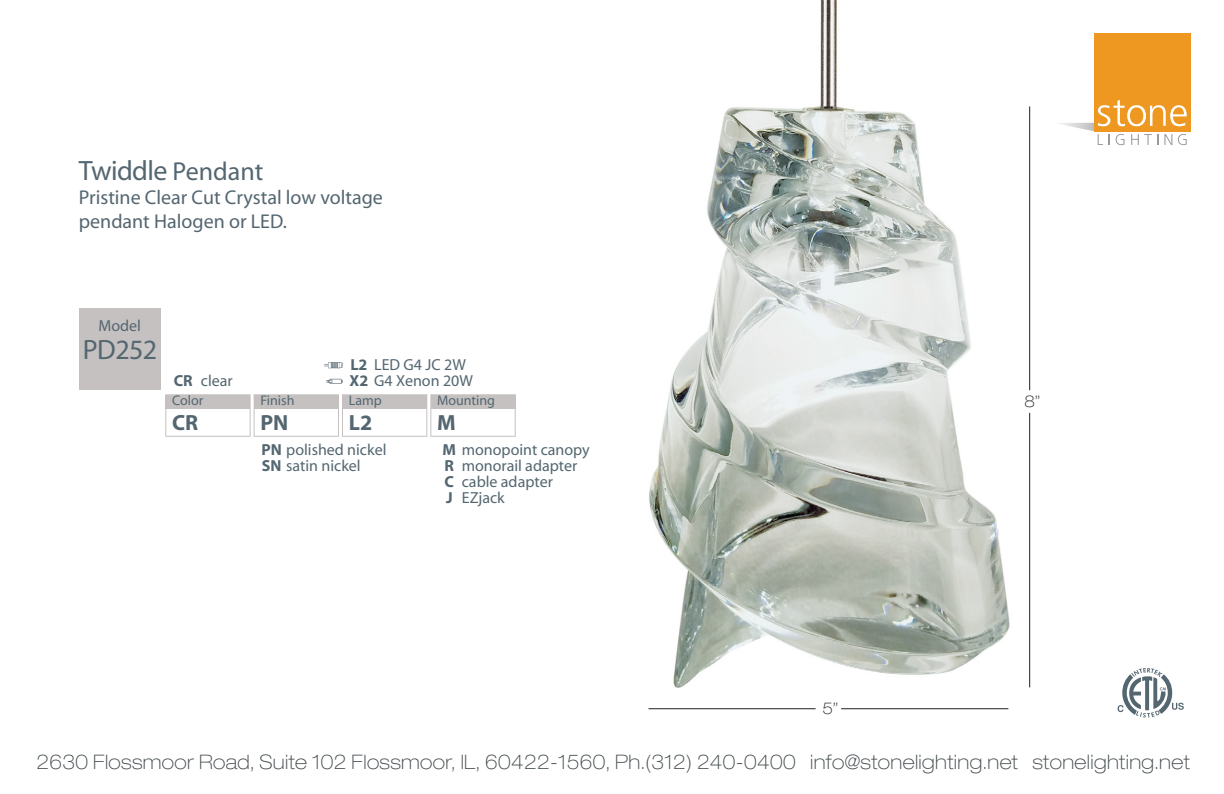
<style>
.page{position:relative;width:1224px;height:794px;background:#fff}
.page>*{position:absolute;margin:0;border:0;box-sizing:border-box;transform-origin:0 0}
.t1{font:28px "Myriad";letter-spacing:-.02em;color:#546670}
.t2{font:700 22px "Myriad";color:#546670}
.t3{font:100 expanded 20px "Helvetica Neue LT Std";letter-spacing:.02em;color:#3f474a}
.t4{font:20px/24px "Myriad";color:#546670}
.t5{font:16px/16px "Myriad";color:#546670}
.t6{font:100 expanded 16px "Helvetica Neue LT Std";color:#231f20}
.t7{font:14px "Myriad";color:#546670}
.s1{font-size:26px}
.s2{font-weight:700}
</style>
<div class="page">
<div style="left:1095px;top:33px;width:96px;height:98px;background:#ee9821"></div>
<svg style="left:1059px;top:100px;width:132px;height:45px"></svg>
<svg style="left:1118px;top:668px;width:66px;height:49px"></svg>
<div style="left:165px;top:394px;width:86px;height:43px;border:1px solid #c5c1c0"></div>
<div style="left:166px;top:395px;width:84px;height:14px;background:#c5c1c0"></div>
<div style="left:254px;top:394px;width:85px;height:43px;border:1px solid #c5c1c0"></div>
<div style="left:254px;top:395px;width:84px;height:14px;background:#c5c1c0"></div>
<div style="left:342px;top:394px;width:85px;height:43px;border:1px solid #c5c1c0"></div>
<div style="left:342px;top:395px;width:85px;height:14px;background:#c5c1c0"></div>
<div style="left:430px;top:394px;width:86px;height:43px;border:1px solid #c5c1c0"></div>
<div style="left:431px;top:395px;width:84px;height:14px;background:#c5c1c0"></div>
<div style="left:79px;top:308px;width:81px;height:81px;background:#c5c1c0"></div>
<svg style="left:326px;top:379px;width:17px;height:5px"></svg>
<svg style="left:324px;top:362px;width:19px;height:6px"></svg>
<img style="left:648px;top:0;width:383px;height:710px">
<hr style="left:1029px;top:106px;width:1px;height:284px;background:#231f20">
<hr style="left:1029px;top:413px;width:1px;height:274px;background:#231f20">
<hr style="left:648px;top:708px;width:168px;height:1px;background:#231f20">
<hr style="left:841px;top:708px;width:167px;height:1px;background:#231f20">
<h1 class="t1" style="left:79px;top:157px;width:186px">Twiddle <span class="s1">Pendant</span></h1>
<p class="t4" style="left:79px;top:187px;width:306px">Pristine Clear Cut Crystal low voltage pendant Halogen or LED.</p>
<p class="t5" style="left:99px;top:318px;width:44px">Model</p>
<h1 class="t1" style="left:83px;top:335px;width:76px">PD252</h1>
<p class="t5" style="left:174px;top:374px;width:61px"><span class="s2">CR</span> clear</p>
<p class="t7" style="left:172px;top:394px;width:33px">Color</p>
<h2 class="t2" style="left:172px;top:411px;width:28px">CR</h2>
<p class="t5" style="left:350px;top:358px;width:125px"><span class="s2">L2</span> LED G4 JC 2W<br><span class="s2">X2</span> G4 Xenon 20W</p>
<p class="t7" style="left:260px;top:394px;width:36px">Finish</p>
<h2 class="t2" style="left:260px;top:411px;width:29px">PN</h2>
<p class="t5" style="left:261px;top:442px;width:127px"><span class="s2">PN</span> polished nickel<br><span class="s2">SN</span> satin nickel</p>
<p class="t5" style="left:443px;top:442px;width:149px"><span class="s2">M</span> monopoint canopy<br><span class="s2">R<br>C<br>J</span></p>
<p class="t7" style="left:437px;top:394px;width:59px">Mounting</p>
<h2 class="t2" style="left:437px;top:411px;width:20px">M</h2>
<p class="t7" style="left:349px;top:394px;width:34px">Lamp</p>
<h2 class="t2" style="left:349px;top:411px;width:25px">L2</h2>
<p class="t5" style="left:462px;top:458px;width:117px">monorail adapter cable adapter<br>EZjack</p>
<p class="t6" style="left:822px;top:698px;width:17px">5”</p>
<p class="t6" style="left:1024px;top:392px;width:17px">8”</p>
<p class="t3" style="left:37px;top:749px;width:1155px">2630 Flossmoor Road, Suite 102 Flossmoor, IL, 60422-1560, Ph.(312) 240-0400 info@stonelighting.net stonelighting.net</p>
</div>
